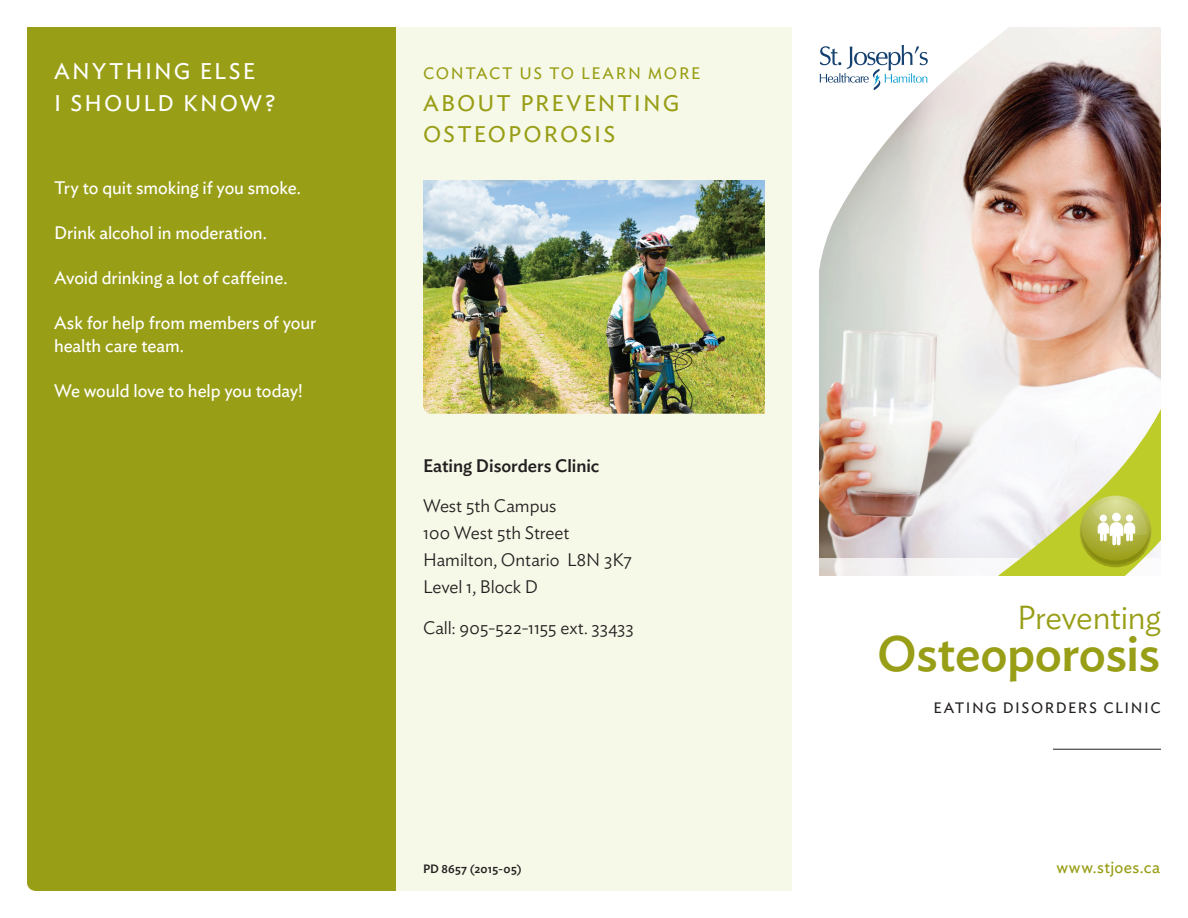
<style>
.page{position:relative;width:1188px;height:918px;background:#fff}
.page>*{position:absolute;margin:0;border:0;box-sizing:border-box;transform-origin:0 0}
.Cover-Dept_Program-N{font:500 49.5px "Ideal Sans";letter-spacing:-.01em;color:#989e16}
.Cover-Dept_Program-N-2{font:300 33px "Ideal Sans";letter-spacing:-.015em;color:#989e16}
.Interior-H2{font:22.5px/31.5px "Ideal Sans";letter-spacing:.09em;color:#989e16}
.Interior-H2-2{font:22.5px/31.5px "Ideal Sans";letter-spacing:.095em;color:#fff}
.Interior-Body2-Bulle{font:18px/22.5px "Ideal Sans";letter-spacing:-.005em;color:#fff}
.Interior-Body1{font:300 18px/27px "Ideal Sans";letter-spacing:-.005em;color:#231f20}
.Interior-Body1-2{font:500 18px "Ideal Sans";letter-spacing:-.005em;color:#231f20}
.Interior-H2-3{font:16.5px "Ideal Sans";letter-spacing:.095em;color:#989e16}
.Interior-H2-4{font:16.5px "Ideal Sans";letter-spacing:.025em;color:#989e16}
.t1{font:15px "Ideal Sans";letter-spacing:.1em;color:#231f20}
.Interior-Body1-3{font:500 12px "Ideal Sans";letter-spacing:.02em;color:#231f20}
</style>
<div class="page">
<div style="left:396px;top:27px;width:396px;height:864px;background:#f7f9e8"></div>
<div style="left:27px;top:27px;width:369px;height:864px;background:#989e16"></div>
<img style="left:819px;top:27px;width:342px;height:531px">
<svg style="left:819px;top:27px;width:206px;height:265px"></svg>
<hr style="left:1053px;top:749px;width:108px;height:1px;background:#231f20">
<svg style="left:819px;top:558px;width:119px;height:18px;fill:#f3f0f2"></svg>
<svg style="left:984px;top:396px;width:177px;height:180px"></svg>
<div style="left:1100px;top:515px;width:7px;height:7px;background:#fff;border-radius:50%"></div>
<img style="left:423px;top:180px;width:342px;height:234px">
<svg style="left:820px;top:45px;width:108px;height:45px"></svg>
<p class="Interior-H2-2" style="left:54px;top:54px;width:223px">ANYTHING ELSE<br>I SHOULD KNOW?</p>
<p class="Interior-Body2-Bulle" style="left:54px;top:176px;width:248px">Try to quit smoking if you smoke.</p>
<p class="Interior-Body2-Bulle" style="left:54px;top:221px;width:214px">Drink alcohol in moderation.</p>
<p class="Interior-Body2-Bulle" style="left:54px;top:266px;width:235px">Avoid drinking a lot of caffeine.</p>
<p class="Interior-Body2-Bulle" style="left:54px;top:311px;width:264px">Ask for help from members of your health care team.</p>
<p class="Interior-Body2-Bulle" style="left:54px;top:378px;width:250px">We would love to help you today!</p>
<p class="Interior-H2-3" style="left:423px;top:61px;width:279px">CONTACT US TO LEARN MORE</p>
<p class="Interior-H2" style="left:423px;top:85px;width:258px">ABOUT PREVENTING<br>OSTEOPOROSIS</p>
<p class="Interior-Body1-2" style="left:423px;top:452px;width:178px">Eating Disorders Clinic</p>
<p class="Interior-Body1" style="left:423px;top:491px;width:135px">West 5th Campus</p>
<p class="Interior-Body1" style="left:423px;top:518px;width:210px">100 West 5th Street<br>Hamilton, Ontario L8N 3K7</p>
<p class="Interior-Body1" style="left:423px;top:572px;width:117px">Level 1, Block D</p>
<p class="Interior-Body1" style="left:423px;top:612px;width:212px">Call: 905-522-1155 ext. 33433</p>
<p class="Interior-Body1-3" style="left:423px;top:860px;width:100px">PD 8657 (2015-05)</p>
<p class="Cover-Dept_Program-N-2" style="left:1017px;top:593px;width:145px">Preventing</p>
<p class="Cover-Dept_Program-N" style="left:877px;top:616px;width:284px">Osteoporosis</p>
<p class="t1" style="left:934px;top:697px;width:228px">EATING DISORDERS CLINIC</p>
<p class="Interior-H2-4" style="left:1056px;top:855px;width:105px">www.stjoes.ca</p>
</div>
